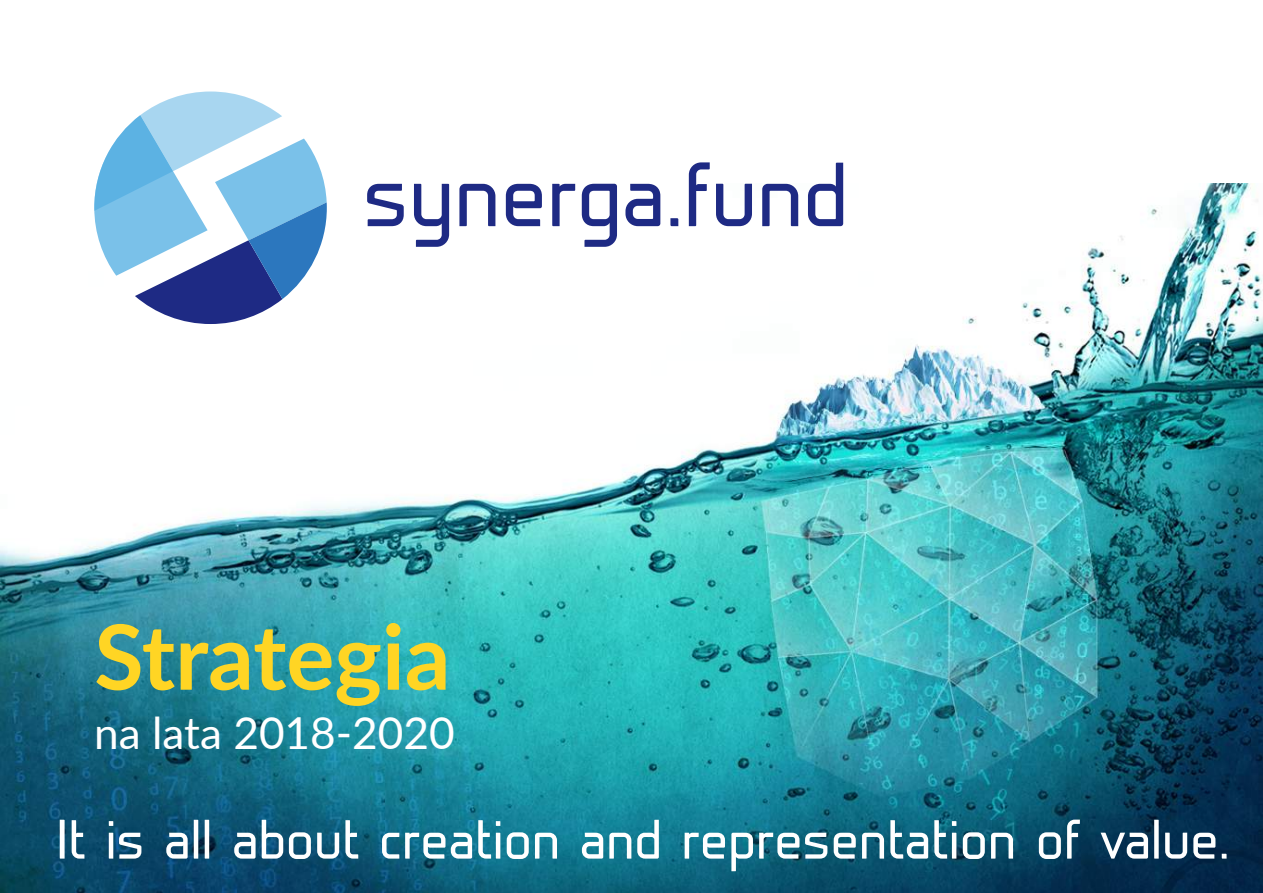
<style>
.page{position:relative;width:1263px;height:893px;background:#fff}
.page>*{position:absolute;margin:0;border:0;box-sizing:border-box;transform-origin:0 0}
.t1{font:700 90px "Lato";color:#ffd524}
.t2{font:84.6px "Prime";color:#1e2a84}
.t3{font:51.75px "Prime";color:#fff}
.t4{font:44.1px "Lato";color:#fff}
</style>
<div class="page">
<img style="left:0;top:183px;width:1263px;height:710px">
<svg style="left:94px;top:92px;width:233px;height:232px"></svg>
<h2 class="t2" style="left:363px;top:144px;width:487px">synerga.fund</h2>
<h1 class="t1" style="left:94px;top:591px;width:358px">Strategia</h1>
<p class="t4" style="left:94px;top:701px;width:362px">na lata 2018-2020</p>
<p class="t3" style="left:56px;top:808px;width:1176px">It is all about creation and representation of value.</p>
</div>
